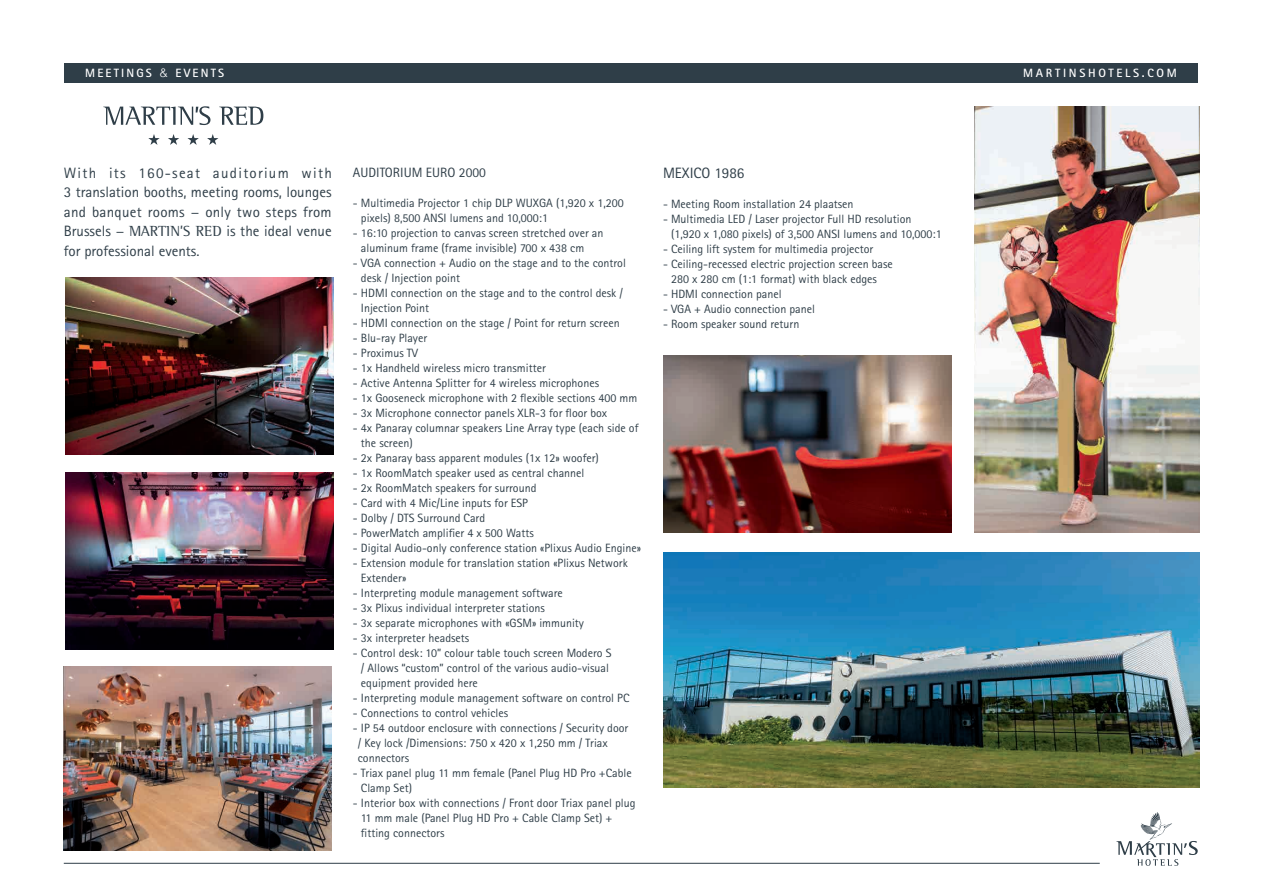
<style>
.page{position:relative;width:1263px;height:893px;background:#fff}
.page>*{position:absolute;margin:0;border:0;box-sizing:border-box;transform-origin:0 0}
.txt_ENG{font:15px/19.5px "Rotis Sans Serif";color:#2f3e48;text-align:justify}
.Tableau_salle{font:15px "Rotis Sans Serif";color:#2f3e48}
.Tableau_salle-2{font:13.5px "Rotis Sans Serif";color:#2f3e48}
.txt_ENG-2{font:12px/15px "Rotis Sans Serif";color:#2f3e48}
.t1{font:700 12px "Rotis Sans Serif";letter-spacing:.215em;color:#fff}
.t2{font:700 12px "Rotis Sans Serif";letter-spacing:.18em;color:#fff}
.s1{font-family:"Helvetica";font-weight:300}
.s2{font-family:"Rotis Semi Serif"}
.s3{font-family:"Rotis Semi Sans"}
</style>
<div class="page">
<svg style="left:1116px;top:812px;width:82px;height:54px"></svg>
<hr style="left:64px;top:863px;width:1036px;height:1px;background:#2f3e48">
<div style="left:64px;top:64px;width:1134px;height:19px;background:#2f3e48"></div>
<img style="left:65px;top:278px;width:268px;height:177px">
<img style="left:65px;top:472px;width:268px;height:177px">
<img style="left:64px;top:667px;width:268px;height:183px">
<img style="left:663px;top:553px;width:536px;height:235px">
<svg style="left:103px;top:106px;width:107px;height:19px"></svg>
<svg style="left:219px;top:107px;width:44px;height:18px"></svg>
<svg style="left:148px;top:134px;width:12px;height:11px"></svg>
<svg style="left:168px;top:134px;width:11px;height:11px"></svg>
<svg style="left:187px;top:134px;width:12px;height:11px"></svg>
<svg style="left:207px;top:134px;width:11px;height:11px"></svg>
<img style="left:663px;top:355px;width:289px;height:177px">
<img style="left:974px;top:106px;width:225px;height:426px">
<p class="t2" style="left:85px;top:66px;width:140px">MEETINGS <span class="s1">&amp;</span> EVENTS</p>
<p class="t1" style="left:1023px;top:66px;width:155px">MARTINSHOTELS.COM</p>
<p class="txt_ENG" style="left:64px;top:163px;width:270px">With its 160-seat auditorium with 3 translation booths, meeting rooms, lounges and banquet rooms − only two steps from Brussels − <span class="s2">MARTIN</span><span class="s3">’</span><span class="s2">S RED</span> is the ideal venue for professional events.</p>
<p class="Tableau_salle-2" style="left:353px;top:164px;width:135px">AUDITORIUM EURO 2000</p>
<p class="txt_ENG-2" style="left:361px;top:195px;width:264px;text-indent:-8px">- Multimedia Projector 1 chip DLP WUXGA (1,920 x 1,200 pixels) 8,500 ANSI lumens and 10,000:1</p>
<p class="txt_ENG-2" style="left:361px;top:225px;width:244px;text-indent:-8px">- 16:10 projection to canvas screen stretched over an aluminum frame (frame invisible) 700 x 438 cm</p>
<p class="txt_ENG-2" style="left:361px;top:255px;width:267px;text-indent:-8px">- VGA connection + Audio on the stage and to the control desk / Injection point</p>
<p class="txt_ENG-2" style="left:361px;top:285px;width:264px;text-indent:-8px">- HDMI connection on the stage and to the control desk /<br>Injection Point</p>
<p class="txt_ENG-2" style="left:353px;top:315px;width:268px">- HDMI connection on the stage / Point for return screen</p>
<p class="txt_ENG-2" style="left:353px;top:330px;width:76px">- Blu-ray Player</p>
<p class="txt_ENG-2" style="left:353px;top:345px;width:67px">- Proximus TV</p>
<p class="txt_ENG-2" style="left:353px;top:360px;width:194px">- 1x Handheld wireless micro transmitter</p>
<p class="txt_ENG-2" style="left:353px;top:375px;width:248px">- Active Antenna Splitter for 4 wireless microphones</p>
<p class="txt_ENG-2" style="left:353px;top:390px;width:286px">- 1x Gooseneck microphone with 2 flexible sections 400 mm</p>
<p class="txt_ENG-2" style="left:353px;top:405px;width:256px">- 3x Microphone connector panels XLR-3 for floor box</p>
<p class="txt_ENG-2" style="left:361px;top:420px;width:279px;text-indent:-8px">- 4x Panaray columnar speakers Line Array type (each side of the screen)</p>
<p class="txt_ENG-2" style="left:353px;top:450px;width:247px">- 2x Panaray bass apparent modules (1x 12» woofer)</p>
<p class="txt_ENG-2" style="left:353px;top:465px;width:233px">- 1x RoomMatch speaker used as central channel</p>
<p class="txt_ENG-2" style="left:353px;top:480px;width:185px">- 2x RoomMatch speakers for surround</p>
<p class="txt_ENG-2" style="left:353px;top:495px;width:177px">- Card with 4 Mic/Line inputs for ESP</p>
<p class="txt_ENG-2" style="left:353px;top:510px;width:134px">- Dolby / DTS Surround Card</p>
<p class="txt_ENG-2" style="left:353px;top:525px;width:182px">- PowerMatch amplifier 4 x 500 Watts</p>
<p class="txt_ENG-2" style="left:353px;top:540px;width:289px">- Digital Audio-only conference station «Plixus Audio Engine»</p>
<p class="txt_ENG-2" style="left:361px;top:555px;width:268px;text-indent:-8px">- Extension module for translation station «Plixus Network<br>Extender»</p>
<p class="txt_ENG-2" style="left:353px;top:585px;width:211px">- Interpreting module management software</p>
<p class="txt_ENG-2" style="left:353px;top:600px;width:193px">- 3x Plixus individual interpreter stations</p>
<p class="txt_ENG-2" style="left:353px;top:615px;width:233px">- 3x separate microphones with «GSM» immunity</p>
<p class="txt_ENG-2" style="left:353px;top:630px;width:118px">- 3x interpreter headsets</p>
<p class="txt_ENG-2" style="left:361px;top:645px;width:252px;text-indent:-8px">- Control desk: 10” colour table touch screen Modero S / Allows “custom” control of the various audio-visual equipment provided here</p>
<p class="txt_ENG-2" style="left:353px;top:690px;width:278px">- Interpreting module management software on control PC</p>
<p class="txt_ENG-2" style="left:353px;top:705px;width:157px">- Connections to control vehicles</p>
<p class="txt_ENG-2" style="left:358px;top:720px;width:272px;text-indent:-5px">- IP 54 outdoor enclosure with connections / Security door / Key lock /Dimensions: 750 x 420 x 1,250 mm / Triax connectors</p>
<p class="txt_ENG-2" style="left:361px;top:765px;width:272px;text-indent:-8px">- Triax panel plug 11 mm female (Panel Plug HD Pro +Cable<br>Clamp Set)</p>
<p class="txt_ENG-2" style="left:361px;top:795px;width:276px;text-indent:-8px">- Interior box with connections / Front door Triax panel plug<br>11 mm male (Panel Plug HD Pro + Cable Clamp Set) + fitting connectors</p>
<p class="Tableau_salle" style="left:663px;top:164px;width:83px">MEXICO 1986</p>
<p class="txt_ENG-2" style="left:663px;top:196px;width:192px">- Meeting Room installation 24 plaatsen</p>
<p class="txt_ENG-2" style="left:671px;top:211px;width:272px;text-indent:-8px">- Multimedia LED / Laser projector Full HD resolution (1,920 x 1,080 pixels) of 3,500 ANSI lumens and 10,000:1</p>
<p class="txt_ENG-2" style="left:663px;top:241px;width:212px">- Ceiling lift system for multimedia projector</p>
<p class="txt_ENG-2" style="left:671px;top:256px;width:223px;text-indent:-8px">- Ceiling-recessed electric projection screen base<br>280 x 280 cm (1:1 format) with black edges</p>
<p class="txt_ENG-2" style="left:663px;top:286px;width:120px">- HDMI connection panel</p>
<p class="txt_ENG-2" style="left:663px;top:301px;width:153px">- VGA + Audio connection panel</p>
<p class="txt_ENG-2" style="left:663px;top:316px;width:138px">- Room speaker sound return</p>
</div>
